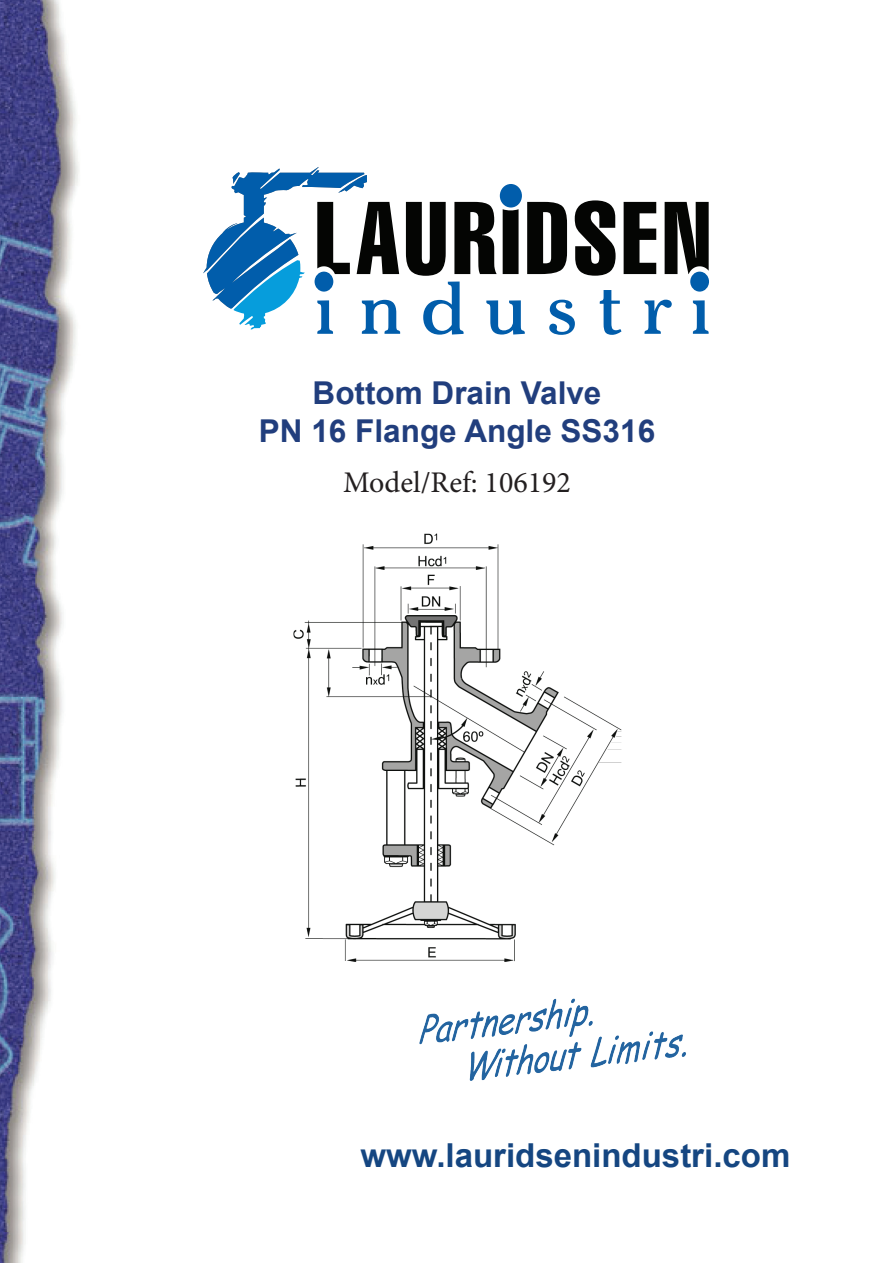
<style>
.page{position:relative;width:893px;height:1263px;background:#fff}
.page>*{position:absolute;margin:0;border:0;box-sizing:border-box;transform-origin:0 0}
.t1{font:700 33px "Arial";color:#154681}
.t2{font:700 31.5px/37.8px "Arial";color:#213e7d;text-align:center}
.t3{font:30px "Minion Pro";color:#231f20}
</style>
<div class="page">
<img style="left:0;top:0;width:79px;height:1263px">
<img style="left:419px;top:998px;width:267px;height:83px">
<svg style="left:203px;top:167px;width:506px;height:168px"></svg>
<img style="left:293px;top:533px;width:329px;height:429px">
<p class="t2" style="left:259px;top:375px;width:398px">Bottom Drain Valve<br>PN 16 Flange Angle SS316</p>
<p class="t3" style="left:343px;top:462px;width:229px">Model/Ref: 106192</p>
<p class="t1" style="left:361px;top:1133px;width:431px">www.lauridsenindustri.com</p>
</div>
